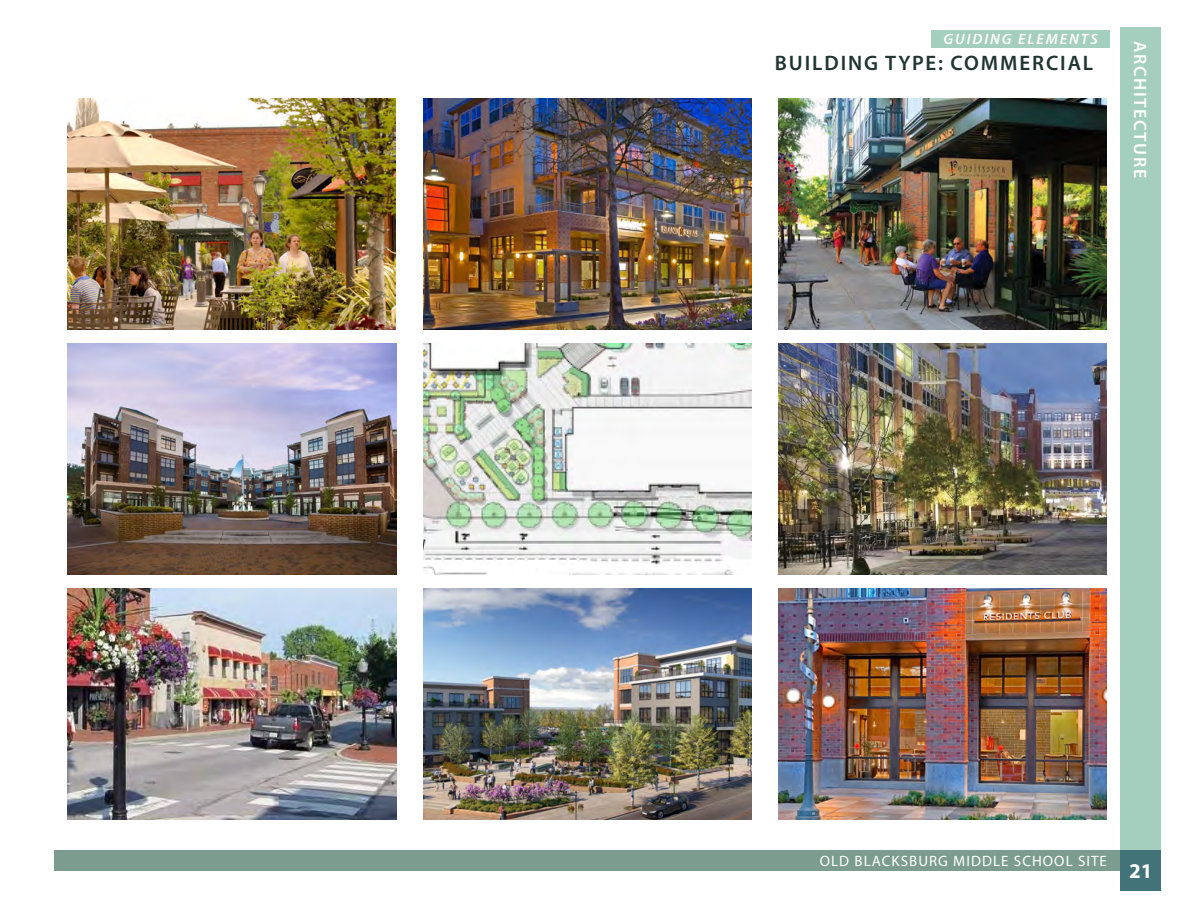
<style>
.page{position:relative;width:1188px;height:918px;background:#fff}
.page>*{position:absolute;margin:0;border:0;box-sizing:border-box;transform-origin:0 0}
.t1{font:600 21px "Myriad Pro";letter-spacing:.09em;color:#213530}
.Page{font:700 21px "Myriad Pro";color:#fff}
.Section_Title{font:600 18px "Myriad Pro";letter-spacing:.09em;color:#fff}
.Booklet_Title{font:15px "Myriad Pro";letter-spacing:.07em;color:#fff}
.Header_1{font:italic 600 15px "Myriad Pro";letter-spacing:.13em;color:#fff}
</style>
<div class="page">
<img style="left:68px;top:98px;width:328px;height:231px">
<img style="left:423px;top:98px;width:329px;height:231px">
<img style="left:779px;top:98px;width:328px;height:231px">
<img style="left:68px;top:344px;width:328px;height:230px">
<img style="left:423px;top:344px;width:329px;height:230px">
<img style="left:779px;top:344px;width:328px;height:230px">
<img style="left:423px;top:589px;width:329px;height:231px">
<img style="left:778px;top:589px;width:329px;height:231px">
<img style="left:68px;top:589px;width:328px;height:231px">
<div style="left:1120px;top:27px;width:41px;height:823px;background:#a4cfbe"></div>
<div style="left:54px;top:850px;width:1067px;height:21px;background:#7c9c8f"></div>
<div style="left:1120px;top:850px;width:41px;height:41px;background:#417378"></div>
<div style="left:931px;top:30px;width:179px;height:18px;background:#a4cfbe"></div>
<p class="Header_1" style="left:943px;top:30px;width:156px">GUIDING ELEMENTS</p>
<p class="t1" style="left:775px;top:49px;width:320px">BUILDING TYPE: COMMERCIAL</p>
<p class="Section_Title" style="left:1152px;top:41px;width:139px;rotate:90deg">ARCHITECTURE</p>
<p class="Booklet_Title" style="left:820px;top:852px;width:289px">OLD BLACKSBURG MIDDLE SCHOOL SITE</p>
<p class="Page" style="left:1129px;top:857px;width:25px">21</p>
</div>
